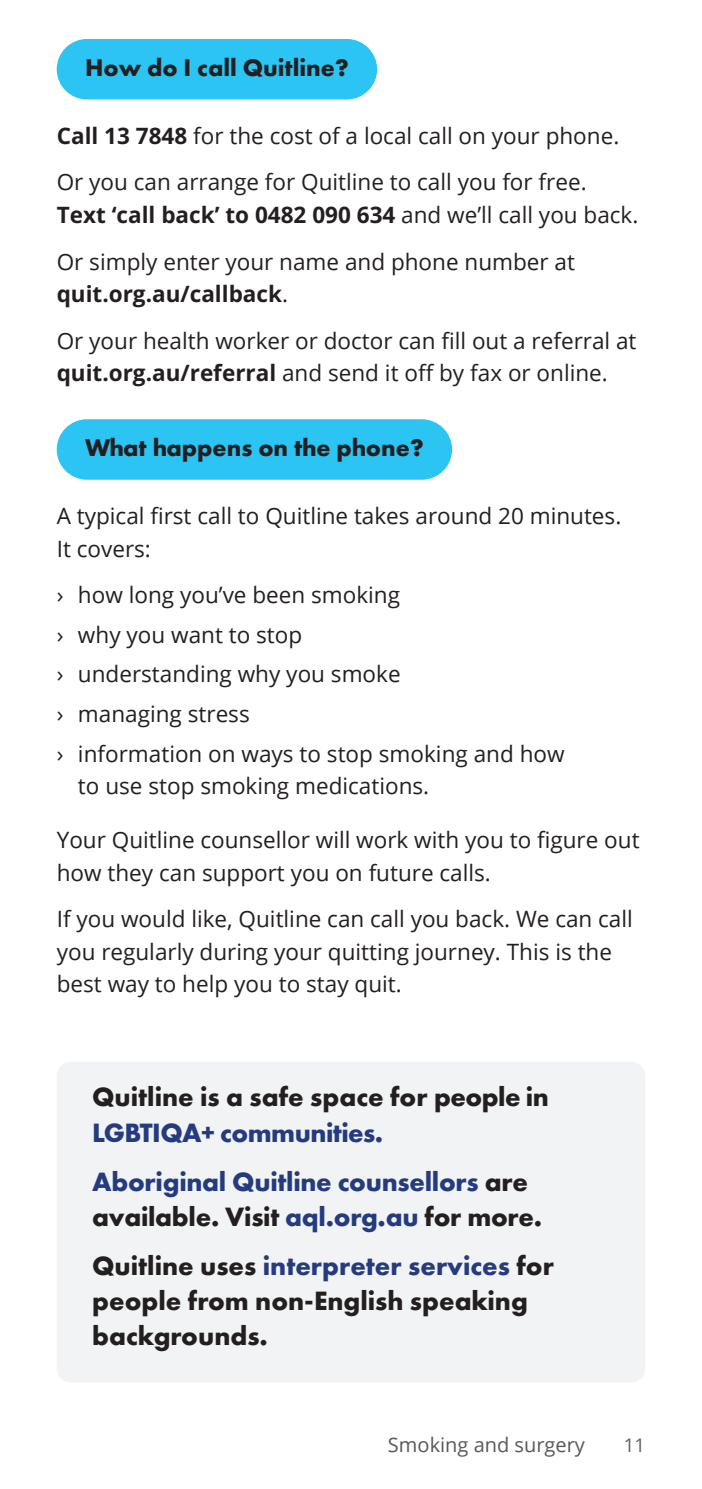
<style>
.page{position:relative;width:702px;height:1489px;background:#fff}
.page>*{position:absolute;margin:0;border:0;box-sizing:border-box;transform-origin:0 0}
.Pull_out_quote{font:700 27.5px/35px "Futura PT";color:#231f20}
.Pull_out_quote-2{font:700 27.5px/35px "Futura PT";letter-spacing:-.01em;color:#243b7f}
.Pull_out_quote-3{font:700 27.5px/35px "Futura PT";letter-spacing:-.02em;color:#231f20}
.Capsule_Blue_New{font:700 25px "Futura PT";color:#231f20}
.Body{font:22.5px/32.5px "Open Sans";color:#231f20}
.t1{font:20px "Open Sans";color:#57585a}
.t2{font:18.75px "Open Sans";color:#5e5f64}
.s1{font-weight:700}
.s2{color:#243b7f}
.s3{color:#231f20}
</style>
<div class="page">
<div style="left:57px;top:1061px;width:588px;height:321px;background:#f2f3f4;border-radius:14px"></div>
<div style="left:57px;top:39px;width:320px;height:60px;background:#2bc4f3;border-radius:30px"></div>
<div style="left:57px;top:419px;width:395px;height:60px;background:#2bc4f3;border-radius:30px"></div>
<p class="Capsule_Blue_New" style="left:85px;top:51px;width:265px">How do I call Quitline?</p>
<p class="Body" style="left:57px;top:119px;width:564px"><span class="s1">Call 13 7848</span> for the cost of a local call on your phone.</p>
<p class="Body" style="left:57px;top:165px;width:583px">Or you can arrange for Quitline to call you for free.<br><span class="s1">Text ‘call back’ to 0482 090 634</span> and we’ll call you back.</p>
<p class="Body" style="left:57px;top:245px;width:520px">Or simply enter your name and phone number at <span class="s1">quit.org.au/callback</span>.</p>
<p class="Body" style="left:57px;top:324px;width:581px">Or your health worker or doctor can fill out a referral at <span class="s1">quit.org.au/referral</span> and send it off by fax or online.</p>
<p class="Capsule_Blue_New" style="left:85px;top:431px;width:340px">What happens on the phone?</p>
<p class="Body" style="left:57px;top:499px;width:566px">A typical first call to Quitline takes around 20 minutes.<br>It covers:</p>
<p class="Body" style="left:57px;top:578px;width:345px">› how long you’ve been smoking</p>
<p class="Body" style="left:57px;top:618px;width:247px">› why you want to stop</p>
<p class="Body" style="left:57px;top:657px;width:345px">› understanding why you smoke</p>
<p class="Body" style="left:57px;top:697px;width:194px">› managing stress</p>
<p class="Body" style="left:78px;top:736px;width:488px;text-indent:-21px">› information on ways to stop smoking and how to use stop smoking medications.</p>
<p class="Body" style="left:57px;top:823px;width:584px">Your Quitline counsellor will work with you to figure out how they can support you on future calls.</p>
<p class="Body" style="left:57px;top:902px;width:577px">If you would like, Quitline can call you back. We can call you regularly during your quitting journey. This is the best way to help you to stay quit.</p>
<p class="Pull_out_quote-3" style="left:92px;top:1079px;width:458px">Quitline is a safe space for people in<br><span class="s2">LGBTIQA+ communities.</span></p>
<p class="Pull_out_quote-2" style="left:92px;top:1163px;width:451px">Aboriginal Quitline counsellors <span class="s3">are available. Visit</span> aql.org.au <span class="s3">for more.</span></p>
<p class="Pull_out_quote" style="left:92px;top:1247px;width:463px">Quitline uses <span class="s2">interpreter services</span> for people from non-English speaking backgrounds.</p>
<p class="t1" style="left:388px;top:1430px;width:198px">Smoking and surgery</p>
<p class="t2" style="left:623px;top:1432px;width:23px">11</p>
</div>
